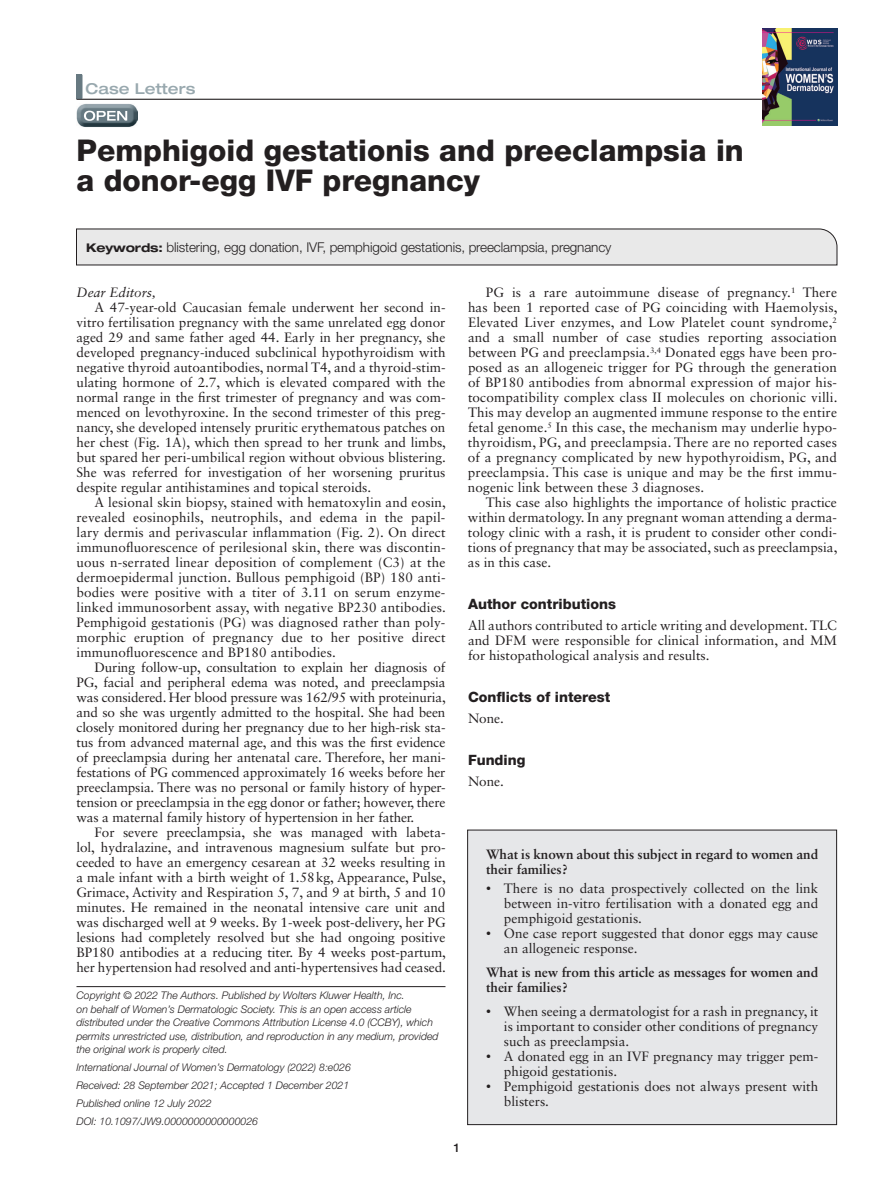
<style>
.page{position:relative;width:891px;height:1188px;background:#fff}
.page>*{position:absolute;margin:0;border:0;box-sizing:border-box;transform-origin:0 0}
.t1{font:800 30px/30px "Helvetica Neue LT Std";color:#231f20}
.t2{font:500 expanded 15px "Helvetica Neue LT Std";color:#98a8ae}
.t3{font:800 14.25px "Helvetica Neue LT Std";color:#231f20}
.t4{font:13.5px/15px "Sabon LT Std";color:#231f20;text-align:justify}
.t5{font:700 13.5px/15px "Sabon LT Std";color:#231f20}
.t6{font:300 13.5px "Helvetica Neue LT Std";letter-spacing:-.01em;color:#231f20}
.t7{font:italic 13.5px "Sabon LT Std";color:#231f20}
.t8{font:500 12px "Helvetica Neue LT Std";color:#231f20}
.t9{font:italic 300 10.5px/13.5px "Helvetica Neue LT Std";color:#231f20}
.s1{font-weight:700;font-stretch:expanded;font-size:12px}
.s2{font-family:"Gandhari Unicode"}
</style>
<div class="page">
<div style="left:76px;top:74px;width:6px;height:25px;background:#677981"></div>
<hr style="left:76px;top:99px;width:761px;height:1px;background:#231f20">
<img style="left:76px;top:104px;width:61px;height:23px">
<svg style="left:84px;top:111px;width:43px;height:10px"></svg>
<img style="left:763px;top:28px;width:75px;height:97px">
<svg style="left:76px;top:228px;width:762px;height:38px;background:#dedede"></svg>
<div style="left:468px;top:830px;width:369px;height:295px;background:#e6e7e9"></div>
<div style="left:467px;top:830px;width:370px;height:295px;border:1px solid #231f20"></div>
<hr style="left:76px;top:986px;width:370px;height:1px;background:#231f20">
<p class="t2" style="left:86px;top:80px;width:111px">Case Letters</p>
<h1 class="t1" style="left:76px;top:135px;width:669px">Pemphigoid gestationis and preeclampsia in a donor-egg IVF pregnancy</h1>
<p class="t6" style="left:86px;top:239px;width:527px"><span class="s1">Keywords:</span> blistering, egg donation, IVF, pemphigoid gestationis, preeclampsia, pregnancy</p>
<p class="t7" style="left:77px;top:285px;width:81px">Dear Editors,</p>
<p class="t4" style="left:77px;top:300px;width:371px;text-indent:18px">A 47-year-old Caucasian female underwent her second in&shy;vitro fertilisation pregnancy with the same unrelated egg donor aged 29 and same father aged 44. Early in her pregnancy, she developed pregnancy-induced subclinical hypothyroidism with negative thyroid autoantibodies, normal T4, and a thyroid-stim&shy;ulating hormone of 2.7, which is elevated compared with the normal range in the first trimester of pregnancy and was com&shy;menced on levothyroxine. In the second trimester of this preg&shy;nancy, she developed intensely pruritic erythematous patches on her chest (Fig. 1A), which then spread to her trunk and limbs, but spared her peri-umbilical region without obvious blistering.<br>She was referred for investigation of her worsening pruritus despite regular antihistamines and topical steroids.</p>
<p class="t4" style="left:77px;top:495px;width:371px;text-indent:18px">A lesional skin biopsy, stained with hematoxylin and eosin, revealed eosinophils, neutrophils, and edema in the papil&shy;lary dermis and perivascular inflammation (Fig. 2). On direct immunofluorescence of perilesional skin, there was discontin&shy;uous n-serrated linear deposition of complement (C3) at the dermoepidermal junction. Bullous pemphigoid (BP) 180 anti&shy;bodies were positive with a titer of 3.11 on serum enzyme&shy;linked immunosorbent assay, with negative BP230 antibodies.<br>Pemphigoid gestationis (PG) was diagnosed rather than poly&shy;morphic eruption of pregnancy due to her positive direct immunofluorescence and BP180 antibodies.</p>
<p class="t4" style="left:77px;top:660px;width:371px;text-indent:18px">During follow-up, consultation to explain her diagnosis of PG, facial and peripheral edema was noted, and preeclampsia was considered. Her blood pressure was 162/95 with proteinuria, and so she was urgently admitted to the hospital. She had been closely monitored during her pregnancy due to her high-risk sta&shy;tus from advanced maternal age, and this was the first evidence of preeclampsia during her antenatal care. Therefore, her mani&shy;festations of PG commenced approximately 16 weeks before her preeclampsia. There was no personal or family history of hyper&shy;tension or preeclampsia in the egg donor or father; however, there was a maternal family history of hypertension in her father.</p>
<p class="t4" style="left:77px;top:825px;width:371px;text-indent:18px">For severe preeclampsia, she was managed with labeta&shy;lol, hydralazine, and intravenous magnesium sulfate but pro&shy;ceeded to have an emergency cesarean at 32 weeks resulting in a male infant with a birth weight of 1.58kg, Appearance, Pulse, Grimace, Activity and Respiration 5, 7, and 9 at birth, 5 and 10 minutes. He remained in the neonatal intensive care unit and was discharged well at 9 weeks. By 1-week post-delivery, her PG lesions had completely resolved but she had ongoing positive BP180 antibodies at a reducing titer. By 4 weeks post-partum, her hypertension had resolved and anti-hypertensives had ceased.</p>
<p class="t4" style="left:468px;top:285px;width:371px;text-indent:18px">PG is a rare autoimmune disease of pregnancy.<sup>1</sup> There has been 1 reported case of PG coinciding with Haemolysis, Elevated Liver enzymes, and Low Platelet count syndrome,<sup>2 </sup>and a small number of case studies reporting association between PG and preeclampsia.<sup>3,4</sup> Donated eggs have been pro&shy;posed as an allogeneic trigger for PG through the generation of BP180 antibodies from abnormal expression of major his&shy;tocompatibility complex class II molecules on chorionic villi.<br>This may develop an augmented immune response to the entire fetal genome.<sup>5</sup> In this case, the mechanism may underlie hypo&shy;thyroidism, PG, and preeclampsia. There are no reported cases of a pregnancy complicated by new hypothyroidism, PG, and preeclampsia. This case is unique and may be the first immu&shy;nogenic link between these 3 diagnoses.</p>
<p class="t4" style="left:468px;top:495px;width:371px;text-indent:18px">This case also highlights the importance of holistic practice within dermatology. In any pregnant woman attending a derma&shy;tology clinic with a rash, it is prudent to consider other condi&shy;tions of pregnancy that may be associated, such as preeclampsia, as in this case.</p>
<p class="t3" style="left:468px;top:596px;width:150px">Author contributions</p>
<p class="t4" style="left:468px;top:618px;width:371px">All authors contributed to article writing and development. TLC and DFM were responsible for clinical information, and MM for histopathological analysis and results.</p>
<p class="t3" style="left:468px;top:689px;width:144px">Conflicts of interest</p>
<p class="t4" style="left:468px;top:711px;width:38px">None.</p>
<p class="t3" style="left:468px;top:752px;width:59px">Funding</p>
<p class="t4" style="left:468px;top:774px;width:38px">None.</p>
<p class="t5" style="left:486px;top:846px;width:334px">What is known about this subject in regard to women and their families?</p>
<p class="t4" style="left:504px;top:881px;width:316px;text-indent:-18px"><span class="s2">•</span> There is no data prospectively collected on the link between in-vitro fertilisation with a donated egg and pemphigoid gestationis.</p>
<p class="t4" style="left:504px;top:926px;width:316px;text-indent:-18px"><span class="s2">•</span> One case report suggested that donor eggs may cause an allogeneic response.</p>
<p class="t5" style="left:486px;top:965px;width:334px">What is new from this article as messages for women and their families?</p>
<p class="t4" style="left:504px;top:1004px;width:316px;text-indent:-18px"><span class="s2">•</span> When seeing a dermatologist for a rash in pregnancy, it is important to consider other conditions of pregnancy such as preeclampsia.</p>
<p class="t4" style="left:504px;top:1049px;width:316px;text-indent:-18px"><span class="s2">•</span> A donated egg in an IVF pregnancy may trigger pem&shy;phigoid gestationis.</p>
<p class="t4" style="left:504px;top:1079px;width:316px;text-indent:-18px"><span class="s2">•</span> Pemphigoid gestationis does not always present with blisters.</p>
<p class="t9" style="left:76px;top:988px;width:364px">Copyright © 2022 The Authors. Published by Wolters Kluwer Health, Inc.<br>on behalf of Women’s Dermatologic Society. This is an open access article distributed under the Creative Commons Attribution License 4.0 (CCBY), which permits unrestricted use, distribution, and reproduction in any medium, provided the original work is properly cited.</p>
<p class="t9" style="left:76px;top:1058px;width:276px;line-height:18px">International Journal of Women’s Dermatology (2022) 8:e026<br>Received: 28 September 2021; Accepted 1 December 2021<br>Published online 12 July 2022<br>DOI: 10.1097/JW9.0000000000000026</p>
<p class="t8" style="left:453px;top:1140px;width:8px">1</p>
</div>
